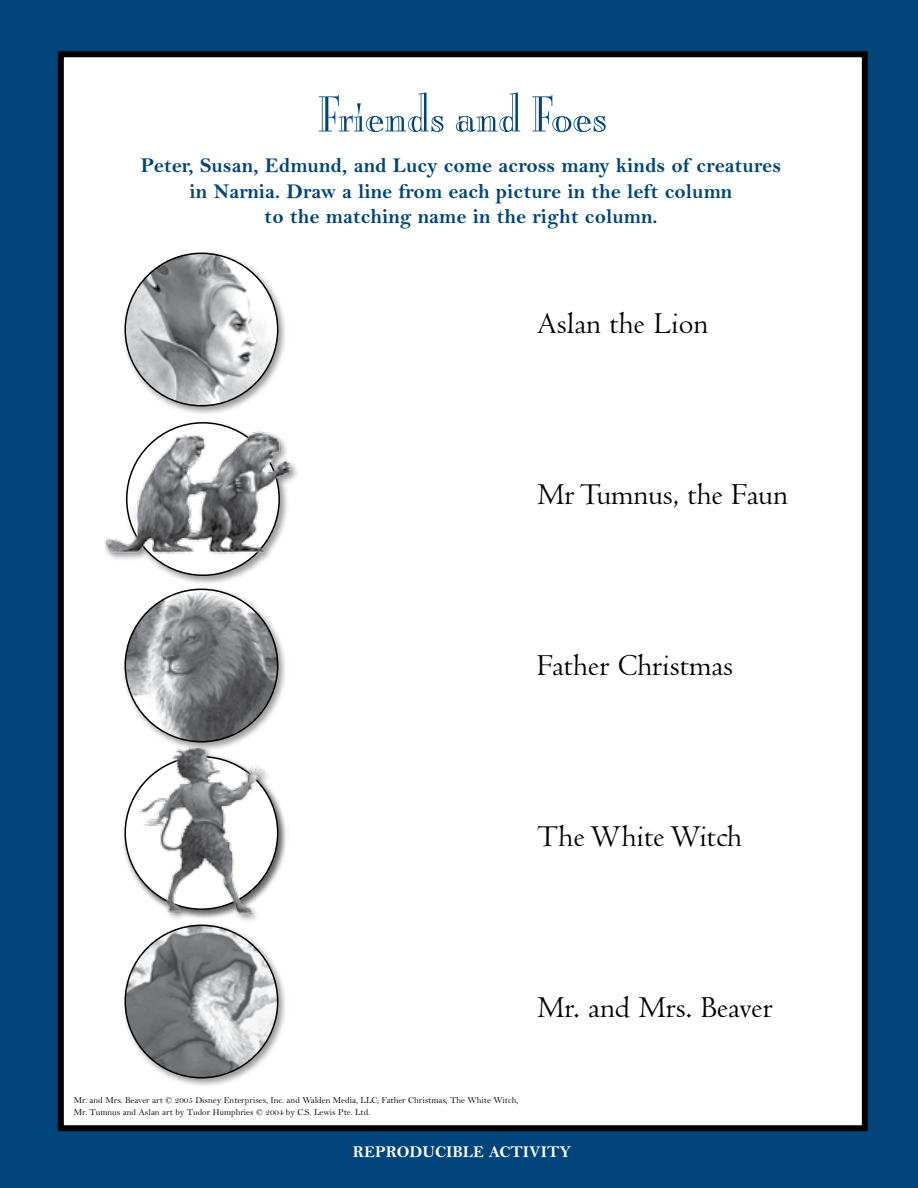
<style>
.page{position:relative;width:918px;height:1188px;background:#fff}
.page>*{position:absolute;margin:0;border:0;box-sizing:border-box;transform-origin:0 0}
.t1{font:52.5px "Burlington Plain";color:#00447c}
.t2{font:31.5px "Centaur";color:#000}
.t3{font:700 21px/25.5px "Bell";color:#00447c;text-align:center}
.t4{font:700 16.5px "Bell";color:#fff}
.t5{font:9px/12px "Bell";color:#000}
</style>
<div class="page">
<div style="left:0;top:0;width:891px;height:1188px;background:#00447c"></div>
<div style="left:61px;top:54px;width:804px;height:1074px;background:#fff"></div>
<div style="left:58px;top:51px;width:810px;height:1080px;border:6px solid #000"></div>
<div style="left:891px;top:0;width:27px;height:1188px;background:#00447c"></div>
<div style="left:121px;top:585px;width:168px;height:168px;background:#000;opacity:.4"></div>
<img style="left:125px;top:589px;width:153px;height:153px;border-radius:50%">
<div style="left:121px;top:921px;width:168px;height:168px;background:#000;opacity:.4"></div>
<img style="left:125px;top:925px;width:153px;height:153px;border-radius:50%">
<div style="left:121px;top:249px;width:168px;height:168px;background:#000;opacity:.4"></div>
<img style="left:125px;top:253px;width:153px;height:153px;border-radius:50%">
<div style="left:102px;top:418px;width:198px;height:169px;background:#000;opacity:.4"></div>
<div style="left:127px;top:423px;width:152px;height:152px;background:#fff;border-radius:50%"></div>
<img style="left:102px;top:418px;width:198px;height:144px">
<div style="left:121px;top:744px;width:168px;height:180px;background:#fff"></div>
<div style="left:121px;top:752px;width:168px;height:168px;background:#000;opacity:.4"></div>
<svg style="left:125px;top:757px;width:153px;height:152px"></svg>
<img style="left:138px;top:739px;width:128px;height:179px">
<h1 class="t1" style="left:317px;top:83px;width:291px">Friends and Foes</h1>
<h3 class="t3" style="left:141px;top:153px;width:642px">Peter, Susan, Edmund, and Lucy come across many kinds of creatures in Narnia. Draw a line from each picture in the left column<br>to the matching name in the right column.</h3>
<h2 class="t2" style="left:537px;top:306px;width:173px">Aslan the Lion</h2>
<h2 class="t2" style="left:537px;top:477px;width:252px">Mr Tumnus, the Faun</h2>
<h2 class="t2" style="left:537px;top:648px;width:198px">Father Christmas</h2>
<h2 class="t2" style="left:537px;top:819px;width:207px">The White Witch</h2>
<h2 class="t2" style="left:537px;top:990px;width:237px">Mr. and Mrs. Beaver</h2>
<p class="t5" style="left:74px;top:1094px;width:446px">Mr. and Mrs. Beaver art © 2005 Disney Enterprises, Inc. and Walden Media, LLC; Father Christmas, The White Witch,<br>Mr. Tumnus and Aslan art by Tudor Humphries © 2004 by C.S. Lewis Pte. Ltd.</p>
<h3 class="t4" style="left:353px;top:1142px;width:220px">REPRODUCIBLE ACTIVITY</h3>
</div>
